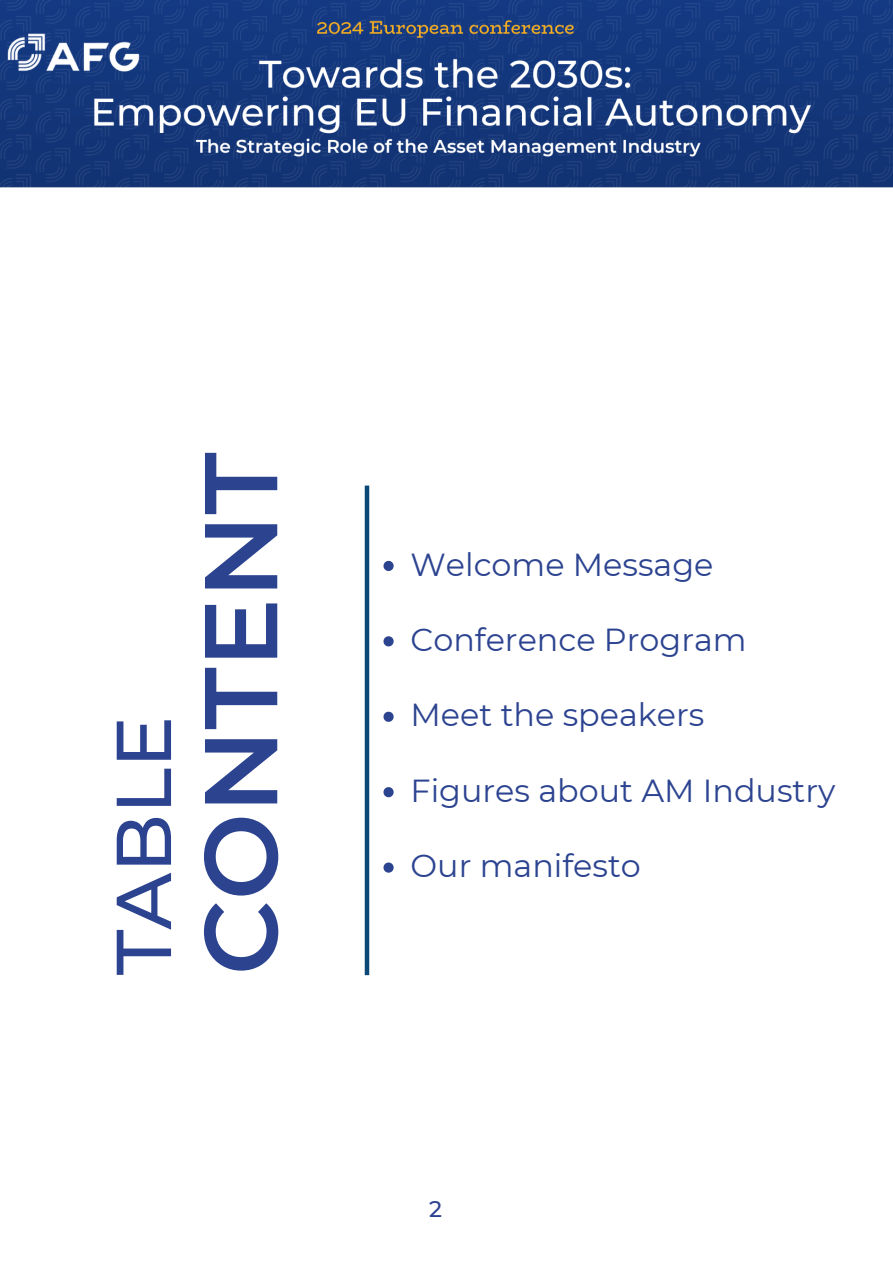
<style>
.page{position:relative;width:893px;height:1264px;background:#fff}
.page>*{position:absolute;margin:0;border:0;box-sizing:border-box;transform-origin:0 0}
.t1{font:600 103.2px "Montserrat";color:#2c4390}
.t2{font:500 77.55px "Montserrat";color:#2c4390}
.t3{font:31.8px "Montserrat";color:#2c4390}
.t4{font:500 22.5px "Montserrat";color:#2c4390}
</style>
<div class="page">
<hr style="left:365px;top:485px;width:4px;height:490px;background:#0b4876">
<svg style="left:383px;top:561px;width:10px;height:10px"></svg>
<svg style="left:383px;top:636px;width:10px;height:10px"></svg>
<svg style="left:383px;top:711px;width:10px;height:10px"></svg>
<svg style="left:383px;top:787px;width:10px;height:10px"></svg>
<svg style="left:383px;top:862px;width:10px;height:10px"></svg>
<img style="left:0;top:0;width:892px;height:188px">
<p class="t2" style="left:96px;top:975px;width:261px;rotate:-90deg">TABLE</p>
<p class="t1" style="left:177px;top:975px;width:524px;rotate:-90deg">CONTENT</p>
<p class="t3" style="left:410px;top:544px;width:304px">Welcome Message</p>
<h1 class="t3" style="left:410px;top:620px;width:337px">Conference Program</h1>
<h2 class="t3" style="left:410px;top:695px;width:295px">Meet the speakers</h2>
<p class="t3" style="left:410px;top:771px;width:426px">Figures about AM Industry</p>
<p class="t3" style="left:410px;top:846px;width:232px">Our manifesto</p>
<p class="t4" style="left:429px;top:1194px;width:14px">2</p>
</div>
